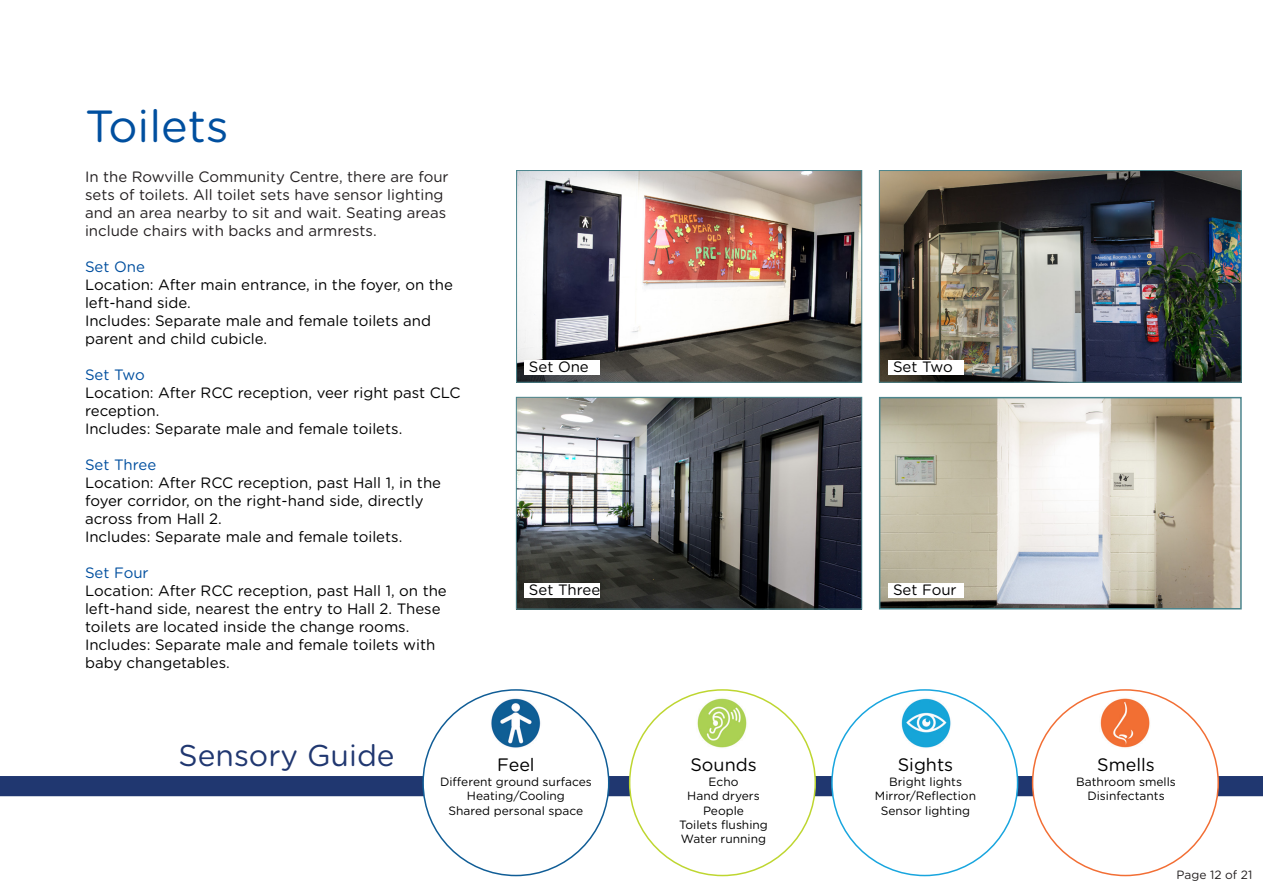
<style>
.page{position:relative;width:1263px;height:893px;background:#fff}
.page>*{position:absolute;margin:0;border:0;box-sizing:border-box;transform-origin:0 0}
.t1{font:45px "Gotham Rounded";color:#004f9f}
.t2{font:30px "Gotham Rounded";color:#203770}
.t3{font:18px "Gotham Rounded";color:#000}
.Body_Copy{font:15px/18px "Gotham Rounded";color:#000}
.t4{font:15px/18px "Gotham Rounded";color:#231f20}
.Body_Copy-2{font:15px "Gotham Rounded";color:#004f9f}
.t5{font:12px "Gotham Rounded";color:#000}
.t6{font:12px "Gotham Rounded";color:#231f20}
</style>
<div class="page">
<div style="left:0;top:776px;width:1263px;height:20px;background:#203770"></div>
<div style="left:630px;top:690px;width:185px;height:185px;background:#fff;border-radius:50%"></div>
<div style="left:1032px;top:690px;width:186px;height:185px;background:#fff;border-radius:50%"></div>
<div style="left:423px;top:690px;width:186px;height:185px;background:#fff;border-radius:50%"></div>
<div style="left:832px;top:690px;width:185px;height:185px;background:#fff;border-radius:50%"></div>
<img style="left:491px;top:698px;width:50px;height:50px">
<img style="left:697px;top:698px;width:50px;height:50px">
<img style="left:901px;top:698px;width:50px;height:50px">
<img style="left:1100px;top:698px;width:50px;height:50px">
<img style="left:518px;top:172px;width:342px;height:209px">
<div style="left:516px;top:170px;width:346px;height:213px;border:1px solid #4c868e"></div>
<img style="left:518px;top:399px;width:342px;height:208px">
<div style="left:516px;top:397px;width:346px;height:212px;border:1px solid #4c868e"></div>
<img style="left:881px;top:172px;width:359px;height:209px">
<div style="left:879px;top:170px;width:363px;height:213px;border:1px solid #4c868e"></div>
<img style="left:882px;top:400px;width:357px;height:206px">
<div style="left:879px;top:397px;width:363px;height:212px;border:2px solid #4c868e"></div>
<div style="left:524px;top:360px;width:76px;height:14px;background:#fff"></div>
<div style="left:888px;top:360px;width:76px;height:14px;background:#fff"></div>
<div style="left:524px;top:583px;width:76px;height:14px;background:#fff"></div>
<div style="left:888px;top:583px;width:76px;height:14px;background:#fff"></div>
<p class="t1" style="left:85px;top:95px;width:145px">Toilets</p>
<p class="t4" style="left:85px;top:167px;width:365px">In the Rowville Community Centre, there are four sets of toilets. All toilet sets have sensor lighting and an area nearby to sit and wait. Seating areas include chairs with backs and armrests.</p>
<p class="Body_Copy-2" style="left:85px;top:256px;width:61px">Set One</p>
<p class="Body_Copy" style="left:85px;top:275px;width:370px">Location: After main entrance, in the foyer, on the left-hand side.</p>
<p class="Body_Copy" style="left:85px;top:311px;width:348px">Includes: Separate male and female toilets and parent and child cubicle.</p>
<p class="Body_Copy-2" style="left:85px;top:364px;width:61px">Set Two</p>
<p class="Body_Copy" style="left:85px;top:383px;width:377px">Location: After RCC reception, veer right past CLC reception.</p>
<p class="Body_Copy" style="left:85px;top:419px;width:319px">Includes: Separate male and female toilets.</p>
<p class="Body_Copy-2" style="left:85px;top:454px;width:73px">Set Three</p>
<p class="Body_Copy" style="left:85px;top:473px;width:358px">Location: After RCC reception, past Hall 1, in the foyer corridor, on the right-hand side, directly across from Hall 2.</p>
<p class="Body_Copy" style="left:85px;top:527px;width:319px">Includes: Separate male and female toilets.</p>
<p class="Body_Copy-2" style="left:85px;top:562px;width:65px">Set Four</p>
<p class="Body_Copy" style="left:85px;top:581px;width:363px">Location: After RCC reception, past Hall 1, on the left-hand side, nearest the entry to Hall 2. These toilets are located inside the change rooms.</p>
<p class="Body_Copy" style="left:85px;top:635px;width:352px">Includes: Separate male and female toilets with baby changetables.</p>
<p class="Body_Copy" style="left:529px;top:357px;width:61px">Set One</p>
<p class="Body_Copy" style="left:893px;top:357px;width:61px">Set Two</p>
<p class="Body_Copy" style="left:529px;top:580px;width:73px">Set Three</p>
<p class="Body_Copy" style="left:893px;top:580px;width:65px">Set Four</p>
<p class="t2" style="left:179px;top:735px;width:218px">Sensory Guide</p>
<p class="t3" style="left:497px;top:753px;width:39px">Feel</p>
<p class="t5" style="left:440px;top:773px;width:153px">Different ground surfaces</p>
<p class="t5" style="left:467px;top:788px;width:100px">Heating/Cooling</p>
<p class="t5" style="left:449px;top:802px;width:136px">Shared personal space</p>
<p class="t3" style="left:690px;top:753px;width:68px">Sounds</p>
<p class="t5" style="left:709px;top:773px;width:31px">Echo</p>
<p class="t5" style="left:687px;top:788px;width:74px">Hand dryers</p>
<p class="t5" style="left:703px;top:802px;width:43px">People</p>
<p class="t5" style="left:679px;top:816px;width:90px">Toilets flushing</p>
<p class="t5" style="left:681px;top:831px;width:87px">Water running</p>
<p class="t3" style="left:898px;top:753px;width:57px">Sights</p>
<p class="t5" style="left:889px;top:773px;width:74px">Bright lights</p>
<p class="t5" style="left:875px;top:788px;width:103px">Mirror/Reflection</p>
<p class="t5" style="left:881px;top:802px;width:91px">Sensor lighting</p>
<p class="t3" style="left:1097px;top:753px;width:59px">Smells</p>
<p class="t5" style="left:1076px;top:773px;width:101px">Bathroom smells</p>
<p class="t5" style="left:1087px;top:788px;width:79px">Disinfectants</p>
<p class="t6" style="left:1176px;top:867px;width:77px">Page 12 of 21</p>
</div>
